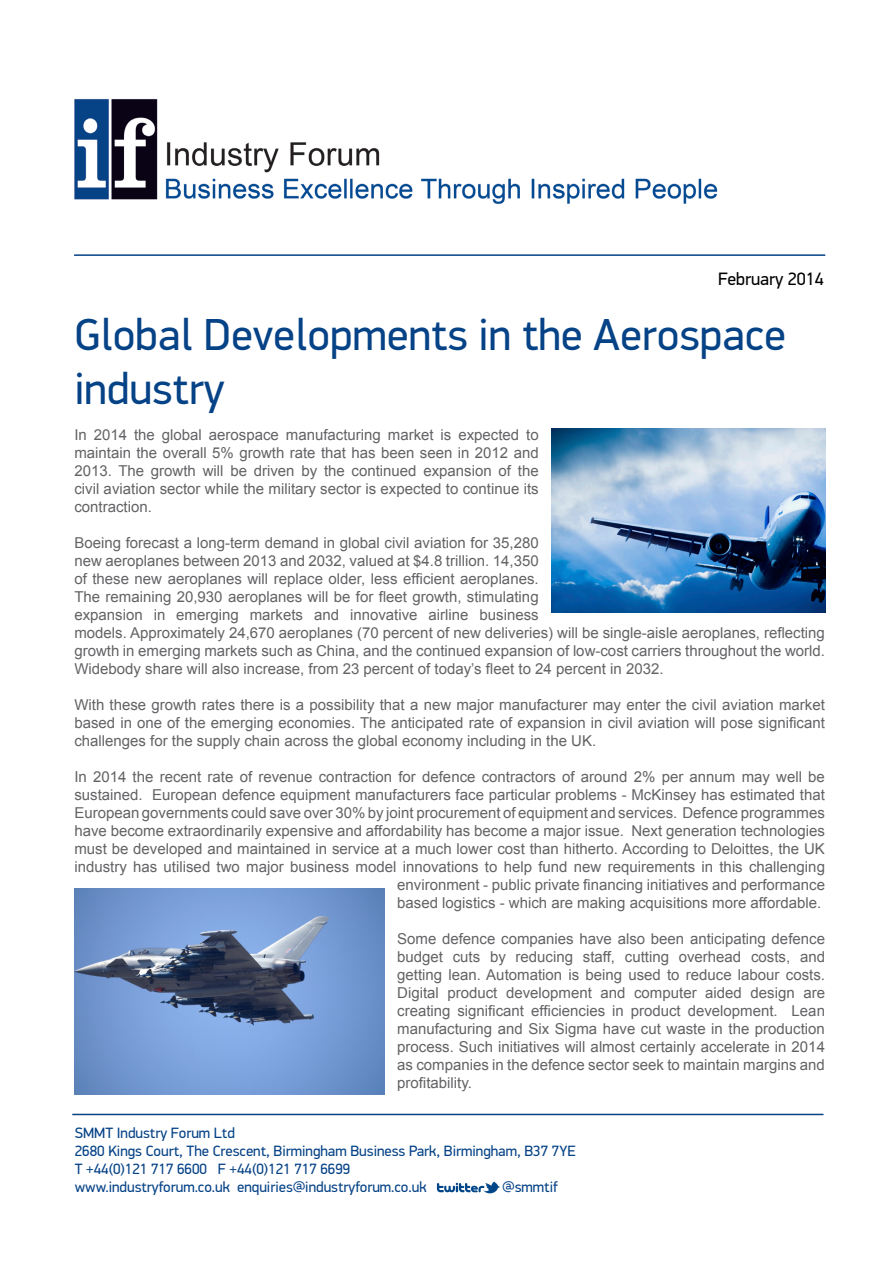
<style>
.page{position:relative;width:893px;height:1263px;background:#fff}
.page>*{position:absolute;margin:0;border:0;box-sizing:border-box;transform-origin:0 0}
.t1{font:45px/54px "PF Din Display Pro";color:#054286}
.t2{font:18px "PF Din Display Pro";color:#000}
.t3{font:15px/18px "Arial";color:#636366;text-align:justify}
.t4{font:15px/18px "PF Din Display Pro";color:#054286}
</style>
<div class="page">
<hr style="left:74px;top:254px;width:751px;height:2px;background:#054286">
<hr style="left:72px;top:1114px;width:751px;height:1px;background:#054286">
<img style="left:74px;top:99px;width:644px;height:105px">
<svg style="left:437px;top:1182px;width:63px;height:12px"></svg>
<img style="left:551px;top:429px;width:274px;height:183px">
<img style="left:75px;top:889px;width:309px;height:206px">
<p class="t2" style="left:718px;top:268px;width:107px">February 2014</p>
<p class="t1" style="left:74px;top:308px;width:713px">Global Developments in the Aerospace industry</p>
<p class="t3" style="left:74px;top:426px;width:466px">In 2014 the global aerospace manufacturing market is expected to maintain the overall 5% growth rate that has been seen in 2012 and 2013. The growth will be driven by the continued expansion of the civil aviation sector while the military sector is expected to continue its contraction.</p>
<p class="t3" style="left:74px;top:534px;width:752px;text-align:left">Boeing forecast a long-term demand in global civil aviation for 35,280<br>new aeroplanes between 2013 and 2032, valued at $4.8 trillion. 14,350<br>of these new aeroplanes will replace older, less efficient aeroplanes.<br>The remaining 20,930 aeroplanes will be for fleet growth, stimulating<br>expansion in emerging markets and innovative airline business<br>models. Approximately 24,670 aeroplanes (70 percent of new deliveries) will be single-aisle aeroplanes, reflecting growth in emerging markets such as China, and the continued expansion of low-cost carriers throughout the world.<br>Widebody share will also increase, from 23 percent of today’s fleet to 24 percent in 2032.</p>
<p class="t3" style="left:74px;top:696px;width:752px">With these growth rates there is a possibility that a new major manufacturer may enter the civil aviation market based in one of the emerging economies. The anticipated rate of expansion in civil aviation will pose significant challenges for the supply chain across the global economy including in the UK.</p>
<p class="t3" style="left:74px;top:768px;width:752px;text-align:right">In 2014 the recent rate of revenue contraction for defence contractors of around 2% per annum may well be sustained. European defence equipment manufacturers face particular problems - McKinsey has estimated that European governments could save over 30% by joint procurement of equipment and services. Defence programmes have become extraordinarily expensive and affordability has become a major issue. Next generation technologies must be developed and maintained in service at a much lower cost than hitherto. According to Deloittes, the UK industry has utilised two major business model innovations to help fund new requirements in this challenging environment - public private financing initiatives and performance<br>based logistics - which are making acquisitions more affordable.</p>
<p class="t3" style="left:397px;top:930px;width:429px">Some defence companies have also been anticipating defence budget cuts by reducing staff, cutting overhead costs, and getting lean. Automation is being used to reduce labour costs.<br>Digital product development and computer aided design are creating significant efficiencies in product development. Lean manufacturing and Six Sigma have cut waste in the production process. Such initiatives will almost certainly accelerate in 2014 as companies in the defence sector seek to maintain margins and profitability.</p>
<p class="t4" style="left:75px;top:1124px;width:503px">SMMT Industry Forum Ltd<br>2680 Kings Court, The Crescent, Birmingham Business Park, Birmingham, B37 7YE<br>T +44(0)121 717 6600 F +44(0)121 717 6699</p>
<p class="t4" style="left:75px;top:1178px;width:353px">www.industryforum.co.uk enquiries@industryforum.co.uk</p>
<p class="t4" style="left:502px;top:1178px;width:57px">@smmtif</p>
</div>
